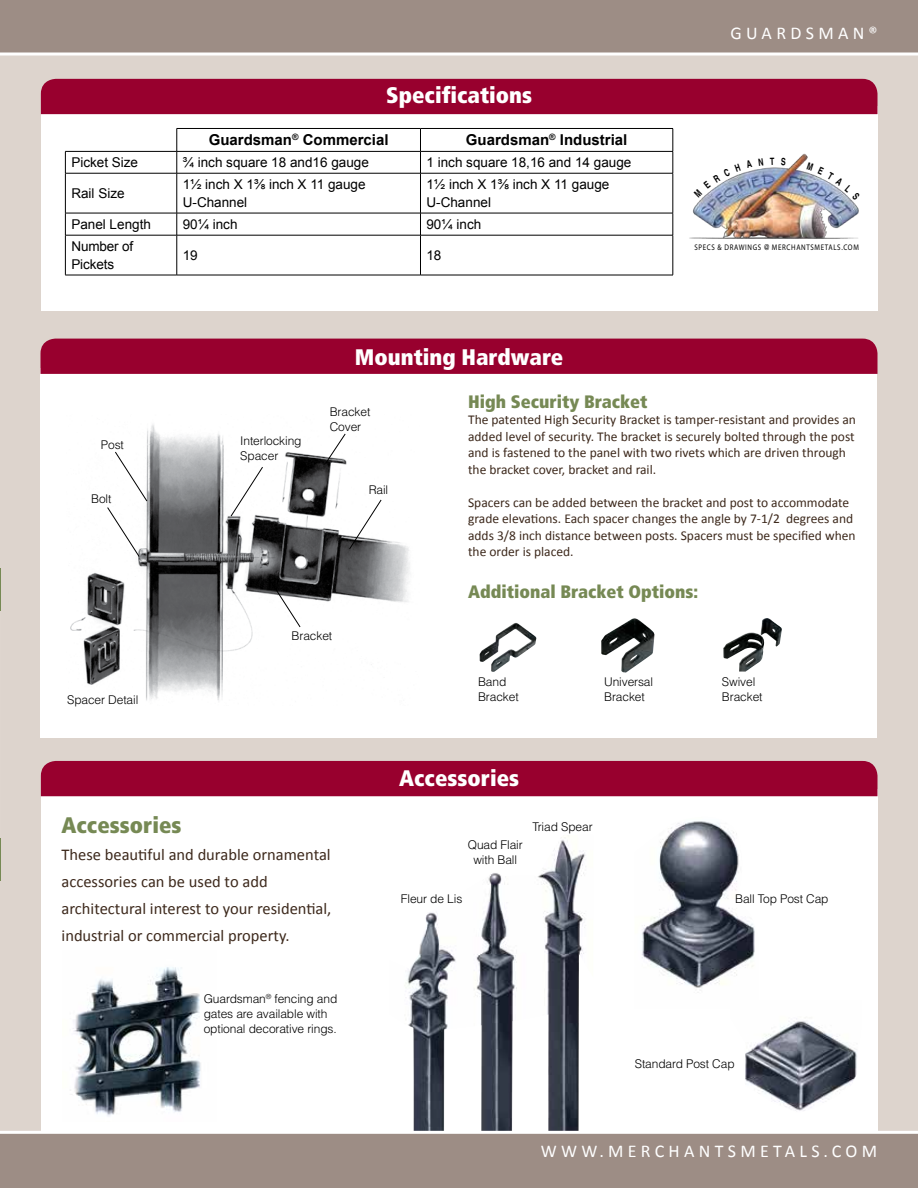
<style>
.page{position:relative;width:918px;height:1188px;background:#fff}
.page>*{position:absolute;margin:0;border:0;box-sizing:border-box;transform-origin:0 0}
.t1{font:900 condensed 22.5px "Frutiger";color:#fff}
.t2{font:900 condensed 22.5px "Frutiger";color:#768954}
.t3{font:900 condensed 18px "Frutiger";color:#768954}
.t4{font:18px "Calibri";letter-spacing:.24em;color:#fff}
.t5{font:16.5px/27px "Calibri";color:#3d291c}
.t6{font:700 15px "Arial";color:#000}
.t7{font:13.5px/16.5px "Calibri";color:#3d291c}
.t8{font:13.5px/18px "Arial";color:#000}
.t9{font:300 12px/15px "Helvetica";letter-spacing:-.01em;color:#000}
.t10{font:300 condensed 8.1px "Helvetica Neue";letter-spacing:.095em;color:#000;scale:.85 1}
.s1{font-family:"Helvetica";font-stretch:normal}
</style>
<div class="page">
<div style="left:1px;top:0;width:917px;height:1188px;background:#ddd4cd"></div>
<hr style="left:0;top:864px;width:1px;height:270px;background:#ddd4cd">
<div style="left:41px;top:789px;width:836px;height:359px;background:#fff"></div>
<div style="left:41px;top:761px;width:837px;height:35px;background:#98002e"></div>
<div style="left:40px;top:369px;width:838px;height:369px;background:#fff"></div>
<img style="left:70px;top:424px;width:340px;height:277px">
<svg style="left:107px;top:451px;width:41px;height:107px"></svg>
<svg style="left:230px;top:466px;width:34px;height:51px"></svg>
<svg style="left:325px;top:433px;width:21px;height:32px"></svg>
<svg style="left:349px;top:499px;width:33px;height:51px"></svg>
<svg style="left:268px;top:577px;width:33px;height:51px"></svg>
<img style="left:480px;top:623px;width:57px;height:49px">
<img style="left:723px;top:618px;width:59px;height:54px">
<img style="left:601px;top:618px;width:54px;height:55px">
<div style="left:40px;top:339px;width:838px;height:35px;background:#98002e"></div>
<div style="left:41px;top:106px;width:836px;height:205px;background:#fff"></div>
<div style="left:41px;top:79px;width:837px;height:35px;background:#98002e"></div>
<img style="left:689px;top:153px;width:170px;height:86px">
<img style="left:642px;top:821px;width:113px;height:167px">
<img style="left:745px;top:1021px;width:112px;height:90px">
<img style="left:73px;top:967px;width:128px;height:149px">
<img style="left:406px;top:835px;width:180px;height:296px">
<svg style="left:420px;top:129px;width:1px;height:44px"></svg>
<hr style="left:177px;top:173px;width:1px;height:40px;background:#000">
<hr style="left:420px;top:173px;width:1px;height:40px;background:#000">
<hr style="left:65px;top:213px;width:112px;height:1px;background:#000">
<hr style="left:177px;top:213px;width:243px;height:1px;background:#000">
<svg style="left:177px;top:213px;width:1px;height:22px"></svg>
<hr style="left:420px;top:213px;width:253px;height:1px;background:#000">
<svg style="left:420px;top:213px;width:1px;height:22px"></svg>
<hr style="left:65px;top:235px;width:112px;height:1px;background:#000">
<hr style="left:177px;top:235px;width:243px;height:1px;background:#000">
<hr style="left:177px;top:235px;width:1px;height:40px;background:#000">
<hr style="left:420px;top:235px;width:253px;height:1px;background:#000">
<hr style="left:420px;top:235px;width:1px;height:40px;background:#000">
<hr style="left:65px;top:173px;width:112px;height:1px;background:#000">
<hr style="left:177px;top:173px;width:243px;height:1px;background:#000">
<hr style="left:420px;top:173px;width:253px;height:1px;background:#000">
<hr style="left:177px;top:128px;width:243px;height:1px;background:#000">
<svg style="left:177px;top:129px;width:1px;height:44px"></svg>
<hr style="left:420px;top:128px;width:253px;height:1px;background:#000">
<hr style="left:65px;top:151px;width:112px;height:1px;background:#000">
<svg style="left:65px;top:152px;width:1px;height:21px"></svg>
<hr style="left:177px;top:151px;width:243px;height:1px;background:#000">
<hr style="left:420px;top:151px;width:253px;height:1px;background:#000">
<svg style="left:673px;top:129px;width:1px;height:44px"></svg>
<hr style="left:65px;top:173px;width:1px;height:40px;background:#000">
<hr style="left:673px;top:173px;width:1px;height:40px;background:#000">
<svg style="left:65px;top:213px;width:1px;height:22px"></svg>
<svg style="left:673px;top:213px;width:1px;height:22px"></svg>
<hr style="left:65px;top:235px;width:1px;height:40px;background:#000">
<hr style="left:673px;top:235px;width:1px;height:40px;background:#000">
<hr style="left:65px;top:275px;width:112px;height:1px;background:#000">
<hr style="left:177px;top:275px;width:243px;height:1px;background:#000">
<hr style="left:420px;top:275px;width:253px;height:1px;background:#000">
<div style="left:0;top:0;width:918px;height:54px;background:#9d8d85"></div>
<div style="left:0;top:1132px;width:918px;height:56px;background:#9d8d85"></div>
<svg style="left:0;top:52px;width:918px;height:4px;background:#eeebe9"></svg>
<hr style="left:0;top:1131px;width:918px;height:3px;background:#fff">
<svg style="left:694px;top:160px;width:58px;height:37px"></svg>
<svg style="left:758px;top:158px;width:5px;height:8px"></svg>
<svg style="left:770px;top:158px;width:4px;height:7px"></svg>
<svg style="left:781px;top:158px;width:5px;height:7px"></svg>
<svg style="left:807px;top:162px;width:52px;height:38px"></svg>
<h1 class="t1" style="left:386px;top:82px;width:147px">Specifications</h1>
<p class="t6" style="left:209px;top:130px;width:181px">Guardsman<sup>®</sup> Commercial</p>
<p class="t6" style="left:466px;top:130px;width:163px">Guardsman<sup>®</sup> Industrial</p>
<p class="t8" style="left:71px;top:154px;width:68px">Picket Size</p>
<p class="t8" style="left:183px;top:154px;width:188px">¾ inch square 18 and16 gauge</p>
<p class="t8" style="left:426px;top:154px;width:206px">1 inch square 18,16 and 14 gauge</p>
<p class="t8" style="left:71px;top:184px;width:55px">Rail Size</p>
<p class="t8" style="left:183px;top:175px;width:184px">1½ inch X 1⅜ inch X 11 gauge<br>U-Channel</p>
<p class="t8" style="left:426px;top:175px;width:184px">1½ inch X 1⅜ inch X 11 gauge<br>U-Channel</p>
<p class="t8" style="left:71px;top:215px;width:81px">Panel Length</p>
<p class="t8" style="left:183px;top:215px;width:56px">90¼ inch</p>
<p class="t8" style="left:426px;top:215px;width:56px">90¼ inch</p>
<p class="t8" style="left:71px;top:237px;width:63px">Number of<br>Pickets</p>
<p class="t8" style="left:183px;top:246px;width:17px">19</p>
<p class="t8" style="left:426px;top:246px;width:17px">18</p>
<h2 class="t4" style="left:731px;top:22px;width:148px">GUARDSMAN®</h2>
<p class="t10" style="left:694px;top:243px;width:195px">SPECS &amp; DRAWINGS <span class="s1">@</span> MERCHANTSMETALS.COM</p>
<p class="t9" style="left:101px;top:437px;width:24px">Post</p>
<p class="t9" style="left:91px;top:491px;width:22px">Bolt</p>
<p class="t9" style="left:67px;top:692px;width:73px">Spacer Detail</p>
<p class="t9" style="left:240px;top:433px;width:63px">Interlocking<br>Spacer</p>
<h1 class="t1" style="left:355px;top:343px;width:210px">Mounting Hardware</h1>
<h2 class="t3" style="left:468px;top:391px;width:181px">High Security Bracket</h2>
<p class="t7" style="left:468px;top:412px;width:389px">The patented High Security Bracket is tamper-resistant and provides an added level of security. The bracket is securely bolted through the post and is fastened to the panel with two rivets which are driven through the bracket cover, bracket and rail.</p>
<p class="t7" style="left:468px;top:494px;width:389px">Spacers can be added between the bracket and post to accommodate grade elevations. Each spacer changes the angle by 7-1/2 degrees and adds 3/8 inch distance between posts. Spacers must be specified when the order is placed.</p>
<h2 class="t3" style="left:468px;top:581px;width:231px">Additional Bracket Options:</h2>
<p class="t9" style="left:330px;top:404px;width:42px">Bracket<br>Cover</p>
<p class="t9" style="left:369px;top:482px;width:21px">Rail</p>
<p class="t9" style="left:292px;top:628px;width:42px">Bracket</p>
<p class="t9" style="left:478px;top:674px;width:42px">Band<br>Bracket</p>
<p class="t9" style="left:604px;top:674px;width:51px">Universal<br>Bracket</p>
<p class="t9" style="left:722px;top:674px;width:42px">Swivel<br>Bracket</p>
<h1 class="t1" style="left:399px;top:764px;width:121px">Accessories</h1>
<h1 class="t2" style="left:62px;top:811px;width:121px">Accessories</h1>
<p class="t5" style="left:62px;top:841px;width:271px">These beautiful and durable ornamental accessories can be used to add architectural interest to your residential, industrial or commercial property.</p>
<p class="t9" style="left:204px;top:991px;width:135px">Guardsman<sup>®</sup> fencing and gates are available with optional decorative rings.</p>
<p class="t9" style="left:468px;top:837px;width:56px;text-align:center">Quad Flair with Ball</p>
<p class="t9" style="left:532px;top:819px;width:62px">Triad Spear</p>
<p class="t9" style="left:401px;top:891px;width:63px">Fleur de Lis</p>
<p class="t9" style="left:735px;top:891px;width:95px">Ball Top Post Cap</p>
<p class="t9" style="left:635px;top:1056px;width:101px">Standard Post Cap</p>
<h2 class="t4" style="left:541px;top:1140px;width:338px">WWW.MERCHANTSMETALS.COM</h2>
</div>
